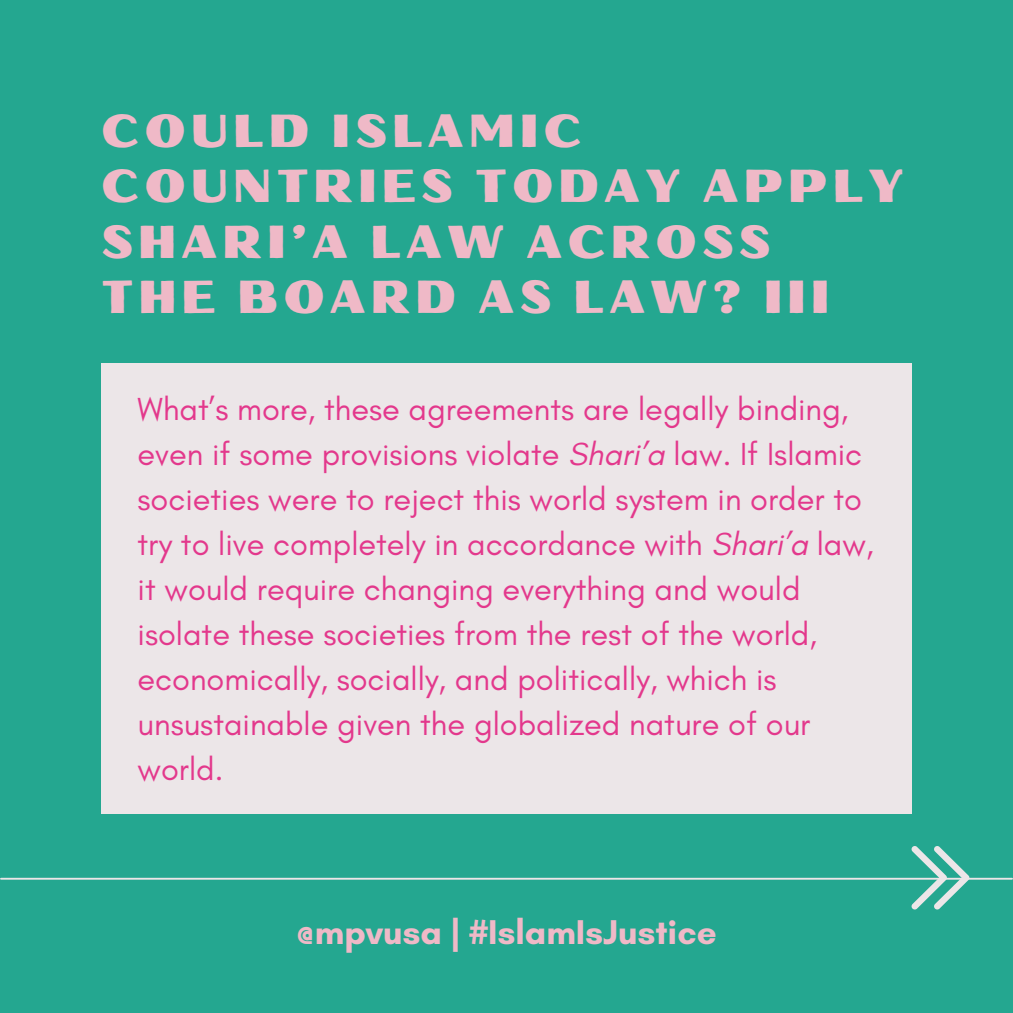
<style>
.page{position:relative;width:1013px;height:1013px;background:#fff}
.page>*{position:absolute;margin:0;border:0;box-sizing:border-box;transform-origin:0 0}
.t1{font:46.25px/55.2px "Oilvare Base";letter-spacing:.1em;color:#efb9c7}
.t2{font:700 35px "Glacial Indifference";color:#efb9c7}
.t3{font:32.5px/45px "Glacial Indifference";color:#e3388c}
.s1{font-style:italic}
</style>
<div class="page">
<div style="left:0;top:0;width:1012px;height:1012px;background:#24a790"></div>
<div style="left:101px;top:363px;width:810px;height:450px;background:#ece6e8"></div>
<hr style="left:1px;top:877px;width:1011px;height:2px;background:#ece6e8">
<svg style="left:911px;top:846px;width:58px;height:63px"></svg>
<p class="t1" style="left:101px;top:103px;width:804px">COULD ISLAMIC<br>COUNTRIES TODAY APPLY<br>SHARI’A LAW ACROSS<br>THE BOARD AS LAW? III</p>
<p class="t3" style="left:138px;top:386px;width:737px">What’s more, these agreements are legally binding, even if some provisions violate <span class="s1">Shari’a</span> law. If Islamic societies were to reject this world system in order to try to live completely in accordance with <span class="s1">Shari’a</span> law, it would require changing everything and would isolate these societies from the rest of the world, economically, socially, and politically, which is unsustainable given the globalized nature of our world.</p>
<p class="t2" style="left:296px;top:910px;width:422px">@mpvusa | #IslamIsJustice</p>
</div>
